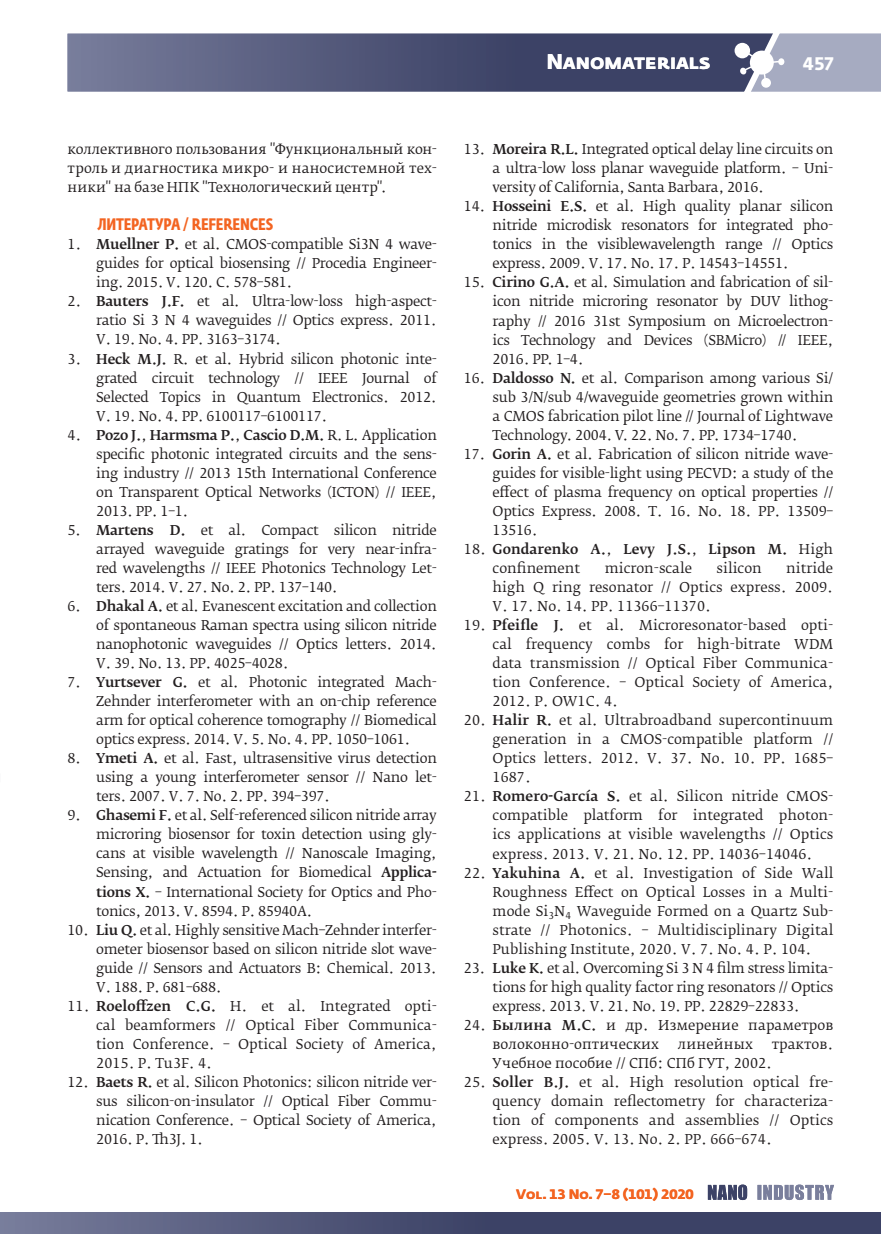
<style>
.page{position:relative;width:881px;height:1234px;background:#fff}
.page>*{position:absolute;margin:0;border:0;box-sizing:border-box;transform-origin:0 0}
.t1{font:700 21px "Fedra Sans Pro";color:#fff}
.t2{font:700 18px "Fedra Sans Alt Pro";color:#fff}
.t3{font:700 16.5px "Fedra Sans Cond Pro";letter-spacing:-.01em;color:#f36421}
.t4{font:13.5px/19px "Fedra Serif B Pro";letter-spacing:-.025em;color:#231f20;text-align:justify}
.t5{font:13.5px/19px "Fedra Serif B Pro";color:#231f20}
.t6{font:500 13.5px/19px "Fedra Serif B Pro";color:#231f20}
.t7{font:700 13.5px "Fedra Sans Alt Pro";color:#f36421}
.s1{font-weight:500}
.s2{font-weight:400}
</style>
<div class="page">
<svg style="left:68px;top:33px;width:812px;height:59px;background:#606685"></svg>
<div style="left:0;top:1211px;width:880px;height:22px;background:linear-gradient(to right,#6b7090,#2d3459)"></div>
<svg style="left:0;top:1211px;width:1px;height:22px"></svg>
<svg style="left:757px;top:1184px;width:76px;height:15px"></svg>
<svg style="left:707px;top:1184px;width:39px;height:15px"></svg>
<h1 class="t1" style="left:546px;top:49px;width:165px">Nanomaterials</h1>
<h2 class="t2" style="left:802px;top:52px;width:32px">457</h2>
<p class="t4" style="left:67px;top:140px;width:370px">коллективного пользования "Функциональный кон&shy;троль и диагностика микро- и наносистемной тех&shy;ники" на базе НПК "Технологический центр".</p>
<p class="t3" style="left:97px;top:214px;width:177px">ЛИТЕРАТУРА / REFERENCES</p>
<p class="t4" style="left:96px;top:235px;width:342px;text-indent:-29px">1. <span class="s1">Muellner P.</span> et al. CMOS-compatible Si3N 4 wave&shy;guides for optical biosensing // Procedia Engineer&shy;ing. 2015. V. 120. С. 578–581.</p>
<p class="t4" style="left:96px;top:292px;width:342px;text-indent:-29px">2. <span class="s1">Bauters J.F.</span> et al. Ultra-low-loss high-aspect&shy;ratio Si 3 N 4 waveguides // Optics express. 2011.<br>V. 19. No. 4. PP. 3163–3174.</p>
<p class="t4" style="left:96px;top:349px;width:342px;text-indent:-29px">3. <span class="s1">Heck M.J.</span> R. et al. Hybrid silicon photonic inte&shy;grated circuit technology // IEEE Journal of Selected Topics in Quantum Electronics. 2012.<br>V. 19. No. 4. PP. 6100117–6100117.</p>
<p class="t4" style="left:96px;top:425px;width:342px;text-indent:-29px">4. <span class="s1">Pozo J.</span>, <span class="s1">Harmsma P.</span>, <span class="s1">Cascio D.M.</span> R. L. Application specific photonic integrated circuits and the sens&shy;ing industry // 2013 15th International Conference on Transparent Optical Networks (ICTON) // IEEE, 2013. PP. 1–1.</p>
<p class="t4" style="left:96px;top:520px;width:342px;text-indent:-29px">5. <span class="s1">Martens D.</span> et al. Compact silicon nitride arrayed waveguide gratings for very near-infra&shy;red wavelengths // IEEE Photonics Technology Let&shy;ters. 2014. V. 27. No. 2. PP. 137–140.</p>
<p class="t4" style="left:96px;top:596px;width:342px;text-indent:-29px">6. <span class="s1">Dhakal A.</span> et al. Evanescent excitation and collection of spontaneous Raman spectra using silicon nitride nanophotonic waveguides // Optics letters. 2014.<br>V. 39. No. 13. PP. 4025–4028.</p>
<p class="t4" style="left:96px;top:672px;width:342px;text-indent:-29px">7. <span class="s1">Yurtsever G.</span> et al. Photonic integrated Mach-Zehnder interferometer with an on-chip reference arm for optical coherence tomography // Biomedical optics express. 2014. V. 5. No. 4. PP. 1050–1061.</p>
<p class="t4" style="left:96px;top:748px;width:342px;text-indent:-29px">8. <span class="s1">Ymeti A.</span> et al. Fast, ultrasensitive virus detection using a young interferometer sensor // Nano let&shy;ters. 2007. V. 7. No. 2. PP. 394–397.</p>
<p class="t4" style="left:96px;top:806px;width:342px;text-indent:-29px">9. <span class="s1">Ghasemi F.</span> et al. Self-referenced silicon nitride array microring biosensor for toxin detection using gly&shy;cans at visible wavelength // Nanoscale Imaging, Sensing, and Actuation for Biomedical <span class="s1">Applica&shy;tions X.</span> – International Society for Optics and Pho&shy;tonics, 2013. V. 8594. P. 85940A.</p>
<p class="t4" style="left:96px;top:920px;width:342px;text-indent:-29px">10. <span class="s1">Liu Q.</span> et al. Highly sensitive Mach–Zehnder interfer&shy;ometer biosensor based on silicon nitride slot wave&shy;guide // Sensors and Actuators B: Chemical. 2013.<br>V. 188. P. 681–688.</p>
<p class="t4" style="left:96px;top:996px;width:342px;text-indent:-29px">11. <span class="s1">Roeloffzen C.G.</span> H. et al. Integrated opti&shy;cal beamformers // Optical Fiber Communica&shy;tion Conference. – Optical Society of America, 2015. P. Tu3F. 4.</p>
<p class="t4" style="left:96px;top:1072px;width:342px;text-indent:-29px">12. <span class="s1">Baets R.</span> et al. Silicon Photonics: silicon nitride ver&shy;sus silicon-on-insulator // Optical Fiber Commu&shy;nication Conference. – Optical Society of America, 2016. P. Th3J. 1.</p>
<p class="t4" style="left:492px;top:140px;width:342px;text-indent:-29px">13. <span class="s1">Moreira R.L.</span> Integrated optical delay line circuits on a ultra-low loss planar waveguide platform. – Uni&shy;versity of California, Santa Barbara, 2016.</p>
<p class="t4" style="left:492px;top:197px;width:342px;text-indent:-29px">14. <span class="s1">Hosseini E.S.</span> et al. High quality planar silicon nitride microdisk resonators for integrated pho&shy;tonics in the visiblewavelength range // Optics express. 2009. V. 17. No. 17. P. 14543–14551.</p>
<p class="t4" style="left:492px;top:273px;width:342px;text-indent:-29px">15. <span class="s1">Cirino G.A.</span> et al. Simulation and fabrication of sil&shy;icon nitride microring resonator by DUV lithog&shy;raphy // 2016 31st Symposium on Microelectron&shy;ics Technology and Devices (SBMicro) // IEEE, 2016. PP. 1–4.</p>
<p class="t4" style="left:492px;top:368px;width:342px;text-indent:-29px">16. <span class="s1">Daldosso N.</span> et al. Comparison among various Si/ sub 3/N/sub 4/waveguide geometries grown within a CMOS fabrication pilot line // Journal of Lightwave Technology. 2004. V. 22. No. 7. PP. 1734–1740.</p>
<p class="t4" style="left:492px;top:444px;width:342px;text-indent:-29px">17. <span class="s1">Gorin A.</span> et al. Fabrication of silicon nitride wave&shy;guides for visible-light using PECVD: a study of the effect of plasma frequency on optical properties // Optics Express. 2008. Т. 16. No. 18. PP. 13509– 13516.</p>
<p class="t6" style="left:492px;top:539px;width:342px;text-indent:-29px"><span class="s2">18.</span> Gondarenko A.<span class="s2">,</span> Levy J.S.<span class="s2">,</span> Lipson M. <span class="s2">High confinement</span></p>
<p class="t4" style="left:492px;top:558px;width:342px;text-indent:293px">nitride high Q ring resonator // Optics express. 2009.<br>V. 17. No. 14. PP. 11366–11370.</p>
<p class="t4" style="left:492px;top:615px;width:342px;text-indent:-29px">19. <span class="s1">Pfeifle J.</span> et al. Microresonator-based opti&shy;cal frequency combs for high-bitrate WDM data transmission // Optical Fiber Communica&shy;tion Conference. – Optical Society of America, 2012. P. OW1C. 4.</p>
<p class="t4" style="left:492px;top:710px;width:342px;text-indent:-29px">20. <span class="s1">Halir R.</span> et al. Ultrabroadband supercontinuum generation in a CMOS-compatible platform // Optics letters. 2012. V. 37. No. 10. PP. 1685– 1687.</p>
<p class="t4" style="left:492px;top:787px;width:342px;text-indent:-29px">21. <span class="s1">Romero-García S.</span> et al. Silicon nitride CMOS&shy;compatible platform for integrated photon&shy;ics applications at visible wavelengths // Optics express. 2013. V. 21. No. 12. PP. 14036–14046.</p>
<p class="t4" style="left:492px;top:863px;width:342px;text-indent:-29px">22. <span class="s1">Yakuhina A.</span> et al. Investigation of Side Wall Roughness Effect on Optical Losses in a Multi&shy;mode Si<sub>3</sub>N<sub>4</sub> Waveguide Formed on a Quartz Sub&shy;strate // Photonics. – Multidisciplinary Digital Publishing Institute, 2020. V. 7. No. 4. P. 104.</p>
<p class="t4" style="left:492px;top:958px;width:342px;text-indent:-29px">23. <span class="s1">Luke K.</span> et al. Overcoming Si 3 N 4 film stress limita&shy;tions for high quality factor ring resonators // Optics express. 2013. V. 21. No. 19. PP. 22829–22833.</p>
<p class="t5" style="left:492px;top:1015px;width:342px;text-indent:-29px">24. <span class="s1">Былина М.С.</span> и др. Измерение параметров волоконно-оптических</p>
<p class="t5" style="left:604px;top:558px;width:89px">micron-scale</p>
<p class="t5" style="left:716px;top:558px;width:47px">silicon</p>
<p class="t5" style="left:677px;top:1034px;width:77px">линейных</p>
<p class="t5" style="left:492px;top:1034px;width:342px;text-indent:279px">трактов.<br>Учебное пособие // СПб: СПб ГУТ, 2002.</p>
<p class="t4" style="left:492px;top:1072px;width:342px;text-indent:-29px">25. <span class="s1">Soller B.J.</span> et al. High resolution optical fre&shy;quency domain reflectometry for characteriza&shy;tion of components and assemblies // Optics express. 2005. V. 13. No. 2. PP. 666–674.</p>
<p class="t7" style="left:516px;top:1185px;width:179px">Vol. 13 No. 7–8 (101) 2020</p>
</div>
